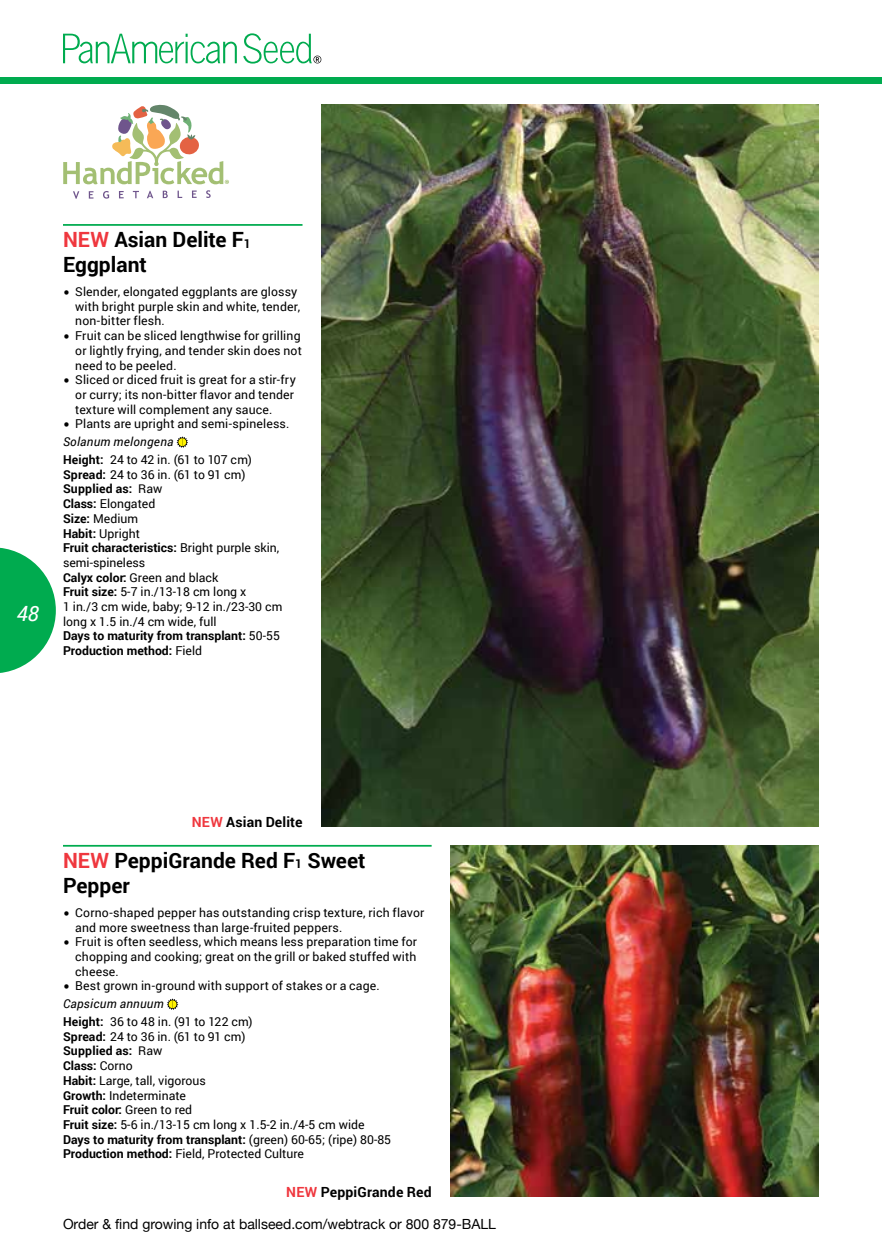
<style>
.page{position:relative;width:882px;height:1260px;background:#fff}
.page>*{position:absolute;margin:0;border:0;box-sizing:border-box;transform-origin:0 0}
.t1{font:700 21px/25.2px "Roboto";color:#000}
.t2{font:italic 21px "Roboto";color:#fff}
.t3{font:14px "Helvetica Neue";color:#000}
.t4{font:700 14px "Roboto";letter-spacing:.015em;color:#000}
.t5{font:12.25px/14.7px "Roboto";letter-spacing:.01em;color:#000}
.s1{color:#ef373e}
.s2{font-size:12.25px}
.s3{font-family:"Helvetica Neue"}
.s4{font-style:italic}
.s5{font-weight:700}
</style>
<div class="page">
<svg style="left:63px;top:34px;width:174px;height:29px"></svg>
<svg style="left:243px;top:33px;width:78px;height:31px"></svg>
<div style="left:0;top:77px;width:882px;height:7px;background:#00ab4f"></div>
<svg style="left:0;top:547px;width:56px;height:126px"></svg>
<hr style="left:63px;top:224px;width:240px;height:2px;background:#00ab4f">
<svg style="left:177px;top:436px;width:11px;height:12px"></svg>
<hr style="left:63px;top:845px;width:369px;height:2px;background:#00ab4f">
<svg style="left:167px;top:998px;width:11px;height:12px"></svg>
<svg style="left:73px;top:190px;width:138px;height:9px"></svg>
<svg style="left:63px;top:105px;width:166px;height:79px"></svg>
<img style="left:321px;top:105px;width:498px;height:722px">
<img style="left:450px;top:846px;width:369px;height:351px">
<h1 class="t2" style="left:17px;top:599px;width:24px">48</h1>
<h1 class="t1" style="left:63px;top:226px;width:189px"><span class="s1">NEW</span> Asian Delite F<span class="s2">1<br></span>Eggplant</h1>
<p class="t5" style="left:63px;top:284px;width:236px"><span class="s3">࡟</span> Slender, elongated eggplants are glossy</p>
<p class="t5" style="left:75px;top:299px;width:226px">with bright purple skin and white, tender,</p>
<p class="t5" style="left:75px;top:313px;width:91px">non-bitter flesh.</p>
<p class="t5" style="left:63px;top:328px;width:239px"><span class="s3">࡟</span> Fruit can be sliced lengthwise for grilling</p>
<p class="t5" style="left:75px;top:343px;width:228px">or lightly frying, and tender skin does not</p>
<p class="t5" style="left:75px;top:357px;width:103px">need to be peeled.</p>
<p class="t5" style="left:63px;top:372px;width:234px"><span class="s3">࡟</span> Sliced or diced fruit is great for a stir-fry</p>
<p class="t5" style="left:75px;top:387px;width:220px">or curry; its non-bitter flavor and tender</p>
<p class="t5" style="left:75px;top:401px;width:199px">texture will complement any sauce.</p>
<p class="t5" style="left:63px;top:416px;width:228px"><span class="s3">࡟</span> Plants are upright and semi-spineless.</p>
<p class="t5" style="left:63px;top:432px;width:190px;line-height:17.8px"><span class="s4">Solanum melongena<br></span><span class="s5">Height:</span> 24 to 42 in. (61 to 107 cm)</p>
<p class="t5" style="left:63px;top:467px;width:221px"><span class="s5">Spread:</span> 24 to 36 in. (61 to 91 cm)<br><span class="s5">Supplied as:</span> Raw<br><span class="s5">Class:</span> Elongated<br><span class="s5">Size:</span> Medium<br><span class="s5">Habit:</span> Upright<br><span class="s5">Fruit characteristics:</span> Bright purple skin, semi-spineless<br><span class="s5">Calyx color:</span> Green and black<br><span class="s5">Fruit size:</span> 5-7 in./13-18 cm long x<br>1 in./3 cm wide, baby; 9-12 in./23-30 cm long x 1.5 in./4 cm wide, full<br><span class="s5">Days to maturity from transplant:</span> 50-55<br><span class="s5">Production method:</span> Field</p>
<p class="t4" style="left:192px;top:812px;width:112px"><span class="s1">NEW</span> Asian Delite</p>
<h1 class="t1" style="left:63px;top:847px;width:304px"><span class="s1">NEW</span> PeppiGrande Red F<span class="s2">1</span> Sweet<br>Pepper</h1>
<p class="t5" style="left:63px;top:905px;width:363px"><span class="s3">࡟</span> Corno-shaped pepper has outstanding crisp texture, rich flavor</p>
<p class="t5" style="left:75px;top:919px;width:269px">and more sweetness than large-fruited peppers.</p>
<p class="t5" style="left:63px;top:934px;width:356px"><span class="s3">࡟</span> Fruit is often seedless, which means less preparation time for</p>
<p class="t5" style="left:75px;top:949px;width:343px">chopping and cooking; great on the grill or baked stuffed with</p>
<p class="t5" style="left:75px;top:964px;width:45px">cheese.</p>
<p class="t5" style="left:63px;top:978px;width:318px"><span class="s3">࡟</span> Best grown in-ground with support of stakes or a cage.</p>
<p class="t5" style="left:63px;top:994px;width:191px;line-height:17.8px"><span class="s4">Capsicum annuum<br></span><span class="s5">Height:</span> 36 to 48 in. (91 to 122 cm)</p>
<p class="t5" style="left:63px;top:1029px;width:330px"><span class="s5">Spread:</span> 24 to 36 in. (61 to 91 cm)<br><span class="s5">Supplied as:</span> Raw<br><span class="s5">Class:</span> Corno<br><span class="s5">Habit:</span> Large, tall, vigorous<br><span class="s5">Growth:</span> Indeterminate<br><span class="s5">Fruit color:</span> Green to red<br><span class="s5">Fruit size:</span> 5-6 in./13-15 cm long x 1.5‑2 in./4-5 cm wide <span class="s5">Days to maturity from transplant:</span> (green) 60-65; (ripe) 80-85<br><span class="s5">Production method:</span> Field, Protected Culture</p>
<p class="t4" style="left:286px;top:1182px;width:147px"><span class="s1">NEW</span> PeppiGrande Red</p>
<p class="t3" style="left:63px;top:1213px;width:435px">Order &amp; find growing info at ballseed.com/webtrack or 800 879-BALL</p>
</div>
